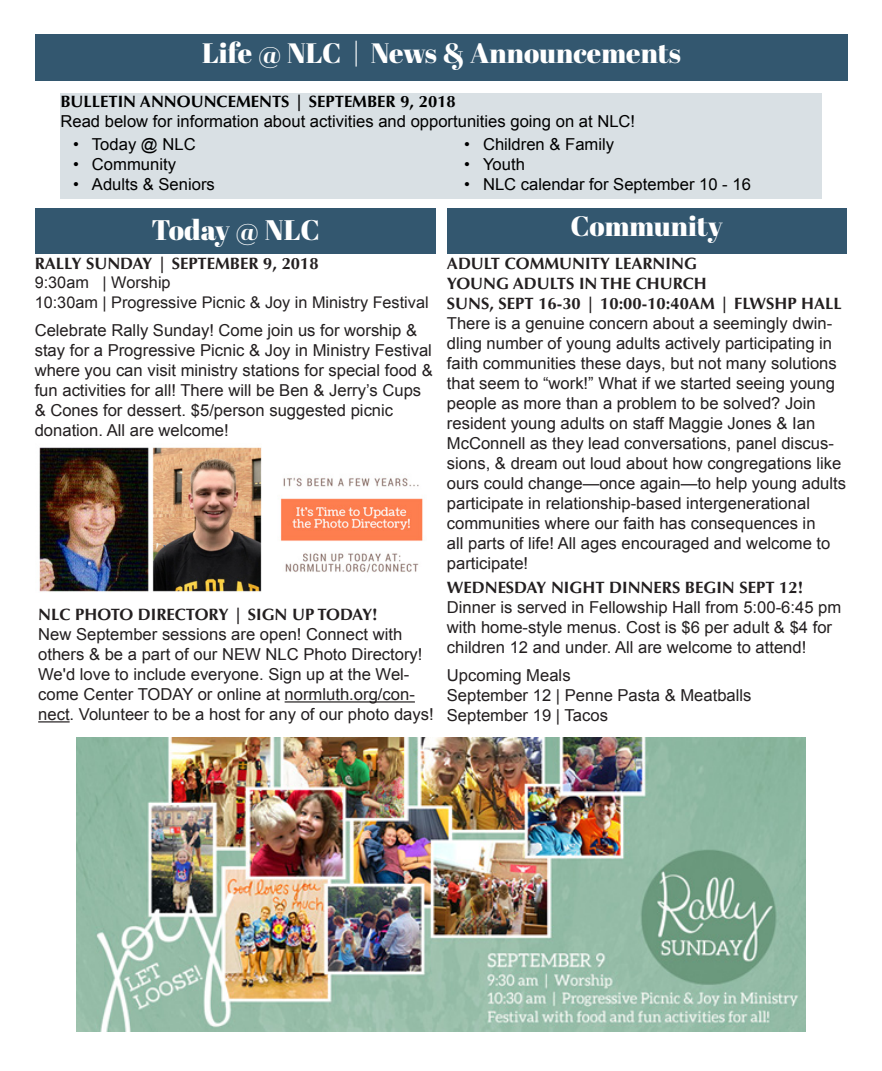
<style>
.page{position:relative;width:882px;height:1071px;background:#fff}
.page>*{position:absolute;margin:0;border:0;box-sizing:border-box;transform-origin:0 0}
.t1{font:28.35px "Abril Fatface";letter-spacing:-.005em;color:#fff}
.t2{font:28px "Abril Fatface";color:#fff}
.t3{font:16.45px/19.9px "Arial";color:#231f20}
.t4{font:700 16.45px "Optima LT Std";color:#231f20}
.t5{font:16.45px "Arial";color:#000}
.t6{font:700 16.45px "Optima LT Std";color:#000}
.t7{font:16.1px "Arial";color:#231f20}
</style>
<div class="page">
<div style="left:35px;top:34px;width:813px;height:47px;background:#33576f"></div>
<div style="left:60px;top:129px;width:762px;height:70px;background:#d9e0e4"></div>
<div style="left:60px;top:94px;width:762px;height:35px;background:#d9e0e4"></div>
<div style="left:36px;top:208px;width:400px;height:45px;background:#33576f"></div>
<div style="left:447px;top:208px;width:399px;height:46px;background:#33576f"></div>
<img style="left:39px;top:447px;width:384px;height:145px">
<hr style="left:285px;top:701px;width:130px;height:2px;background:#231f20">
<hr style="left:38px;top:721px;width:32px;height:2px;background:#231f20">
<img style="left:76px;top:737px;width:730px;height:294px">
<h2 class="t2" style="left:202px;top:33px;width:480px">Life @ NLC | News &amp; Announcements</h2>
<p class="t6" style="left:60px;top:92px;width:397px">BULLETIN ANNOUNCEMENTS | SEPTEMBER 9, 2018</p>
<p class="t5" style="left:60px;top:110px;width:576px">Read below for information about activities and opportunities going on at NLC!</p>
<p class="t5" style="left:73px;top:133px;width:124px">• Today @ NLC</p>
<p class="t5" style="left:73px;top:153px;width:104px">• Community</p>
<p class="t5" style="left:73px;top:173px;width:143px">• Adults &amp; Seniors</p>
<p class="t5" style="left:464px;top:133px;width:152px">• Children &amp; Family</p>
<p class="t5" style="left:464px;top:153px;width:62px">• Youth</p>
<p class="t5" style="left:464px;top:173px;width:288px">• NLC calendar for September 10 - 16</p>
<h1 class="t1" style="left:151px;top:210px;width:170px">Today @ NLC</h1>
<h2 class="t2" style="left:571px;top:206px;width:154px">Community</h2>
<p class="t4" style="left:35px;top:254px;width:285px">RALLY SUNDAY | SEPTEMBER 9, 2018</p>
<p class="t7" style="left:35px;top:272px;width:137px">9:30am | Worship</p>
<p class="t7" style="left:35px;top:291px;width:396px">10:30am | Progressive Picnic &amp; Joy in Ministry Festival</p>
<p class="t3" style="left:35px;top:320px;width:400px">Celebrate Rally Sunday! Come join us for worship &amp; stay for a Progressive Picnic &amp; Joy in Ministry Festival where you can visit ministry stations for special food &amp; fun activities for all! There will be Ben &amp; Jerry’s Cups &amp; Cones for dessert. $5/person suggested picnic donation. All are welcome!</p>
<p class="t4" style="left:38px;top:605px;width:341px">NLC PHOTO DIRECTORY | SIGN UP TODAY!</p>
<p class="t3" style="left:38px;top:625px;width:397px">New September sessions are open! Connect with others &amp; be a part of our NEW NLC Photo Directory!<br>We'd love to include everyone. Sign up at the Wel&shy;come Center TODAY or online at normluth.org/con&shy;nect. Volunteer to be a host for any of our photo days!</p>
<p class="t4" style="left:447px;top:254px;width:252px">ADULT COMMUNITY LEARNING</p>
<p class="t4" style="left:447px;top:274px;width:261px">YOUNG ADULTS IN THE CHURCH</p>
<p class="t4" style="left:447px;top:294px;width:396px">SUNS, SEPT 16-30 | 10:00-10:40AM | FLWSHP HALL</p>
<p class="t3" style="left:447px;top:313px;width:401px">There is a genuine concern about a seemingly dwin&shy;dling number of young adults actively participating in faith communities these days, but not many solutions that seem to “work!” What if we started seeing young people as more than a problem to be solved? Join resident young adults on staff Maggie Jones &amp; Ian McConnell as they lead conversations, panel discus&shy;sions, &amp; dream out loud about how congregations like ours could change—once again—to help young adults participate in relationship-based intergenerational communities where our faith has consequences in<br>all parts of life! All ages encouraged and welcome to participate!</p>
<p class="t4" style="left:447px;top:578px;width:358px">WEDNESDAY NIGHT DINNERS BEGIN SEPT 12!</p>
<p class="t3" style="left:447px;top:597px;width:396px">Dinner is served in Fellowship Hall from 5:00-6:45 pm with home-style menus. Cost is $6 per adult &amp; $4 for children 12 and under. All are welcome to attend!</p>
<p class="t3" style="left:447px;top:665px;width:125px">Upcoming Meals</p>
<p class="t3" style="left:447px;top:685px;width:306px">September 12 | Penne Pasta &amp; Meatballs</p>
<p class="t3" style="left:447px;top:705px;width:163px">September 19 | Tacos</p>
</div>
